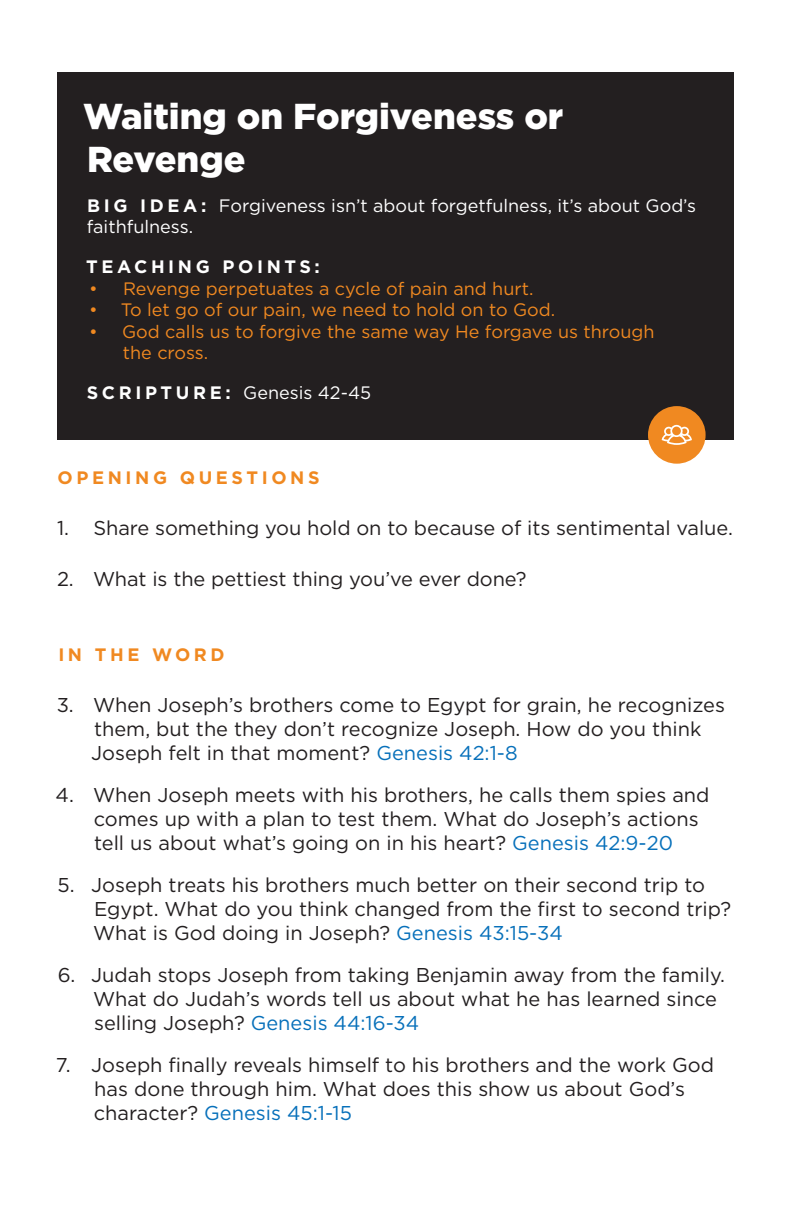
<style>
.page{position:relative;width:792px;height:1224px;background:#fff}
.page>*{position:absolute;margin:0;border:0;box-sizing:border-box;transform-origin:0 0}
.t1{font:900 36px/43.2px "Gotham";color:#fff}
.t2{font:20px/24px "Gotham";color:#231f20}
.t3{font:18px/21.6px "Gotham";color:#f08921}
.t4{font:18px/21.6px "Gotham";color:#fff}
.t5{font:700 18px "Gotham";letter-spacing:.2em;color:#f08921}
.t6{font:700 18px "Gotham";letter-spacing:.2em;color:#fff}
.s1{font-weight:700}
.s2{color:#0770ba}
</style>
<div class="page">
<div style="left:58px;top:72px;width:676px;height:367px;background:#231f20"></div>
<div style="left:648px;top:406px;width:58px;height:58px;background:#f08921;border-radius:50%"></div>
<svg style="left:662px;top:425px;width:30px;height:20px"></svg>
<h1 class="t1" style="left:83px;top:94px;width:482px">Waiting on Forgiveness or<br>Revenge</h1>
<p class="t4" style="left:87px;top:194px;width:611px"><span class="s1">B I G I D E A :</span> Forgiveness isn’t about forgetfulness, it’s about God’s faithfulness.</p>
<p class="t6" style="left:86px;top:255px;width:235px">TEACHING POINTS:</p>
<p class="t3" style="left:89px;top:277px;width:446px">• Revenge perpetuates a cycle of pain and hurt.</p>
<p class="t3" style="left:89px;top:299px;width:467px">• To let go of our pain, we need to hold on to God.</p>
<p class="t3" style="left:123px;top:320px;width:533px;text-indent:-34px">• God calls us to forgive the same way He forgave us through the cross.</p>
<p class="t4" style="left:87px;top:381px;width:286px"><span class="s1">SCRIPTURE:</span> Genesis 42-45</p>
<p class="t5" style="left:58px;top:466px;width:263px">OPENING QUESTIONS</p>
<p class="t2" style="left:57px;top:515px;width:677px">1. Share something you hold on to because of its sentimental value.</p>
<p class="t2" style="left:57px;top:566px;width:471px">2. What is the pettiest thing you’ve ever done?</p>
<p class="t5" style="left:58px;top:643px;width:168px">IN THE WORD</p>
<p class="t2" style="left:91px;top:693px;width:635px;text-indent:-34px">3. When Joseph’s brothers come to Egypt for grain, he recognizes them, but the they don’t recognize Joseph. How do you think<br>Joseph felt in that moment? <span class="s2">Genesis 42:1-8</span></p>
<p class="t2" style="left:94px;top:783px;width:617px;text-indent:-38px">4. When Joseph meets with his brothers, he calls them spies and comes up with a plan to test them. What do Joseph’s actions tell us about what’s going on in his heart? <span class="s2">Genesis 42:9-20</span></p>
<p class="t2" style="left:93px;top:873px;width:639px;text-indent:-36px">5. Joseph treats his brothers much better on their second trip to<br>Egypt. What do you think changed from the first to second trip?<br>What is God doing in Joseph? <span class="s2">Genesis 43:15-34</span></p>
<p class="t2" style="left:93px;top:963px;width:633px;text-indent:-35px">6. Judah stops Joseph from taking Benjamin away from the family.<br>What do Judah’s words tell us about what he has learned since selling Joseph? <span class="s2">Genesis 44:16-34</span></p>
<p class="t2" style="left:94px;top:1053px;width:622px;text-indent:-38px">7. Joseph finally reveals himself to his brothers and the work God has done through him. What does this show us about God’s character? <span class="s2">Genesis 45:1-15</span></p>
</div>
